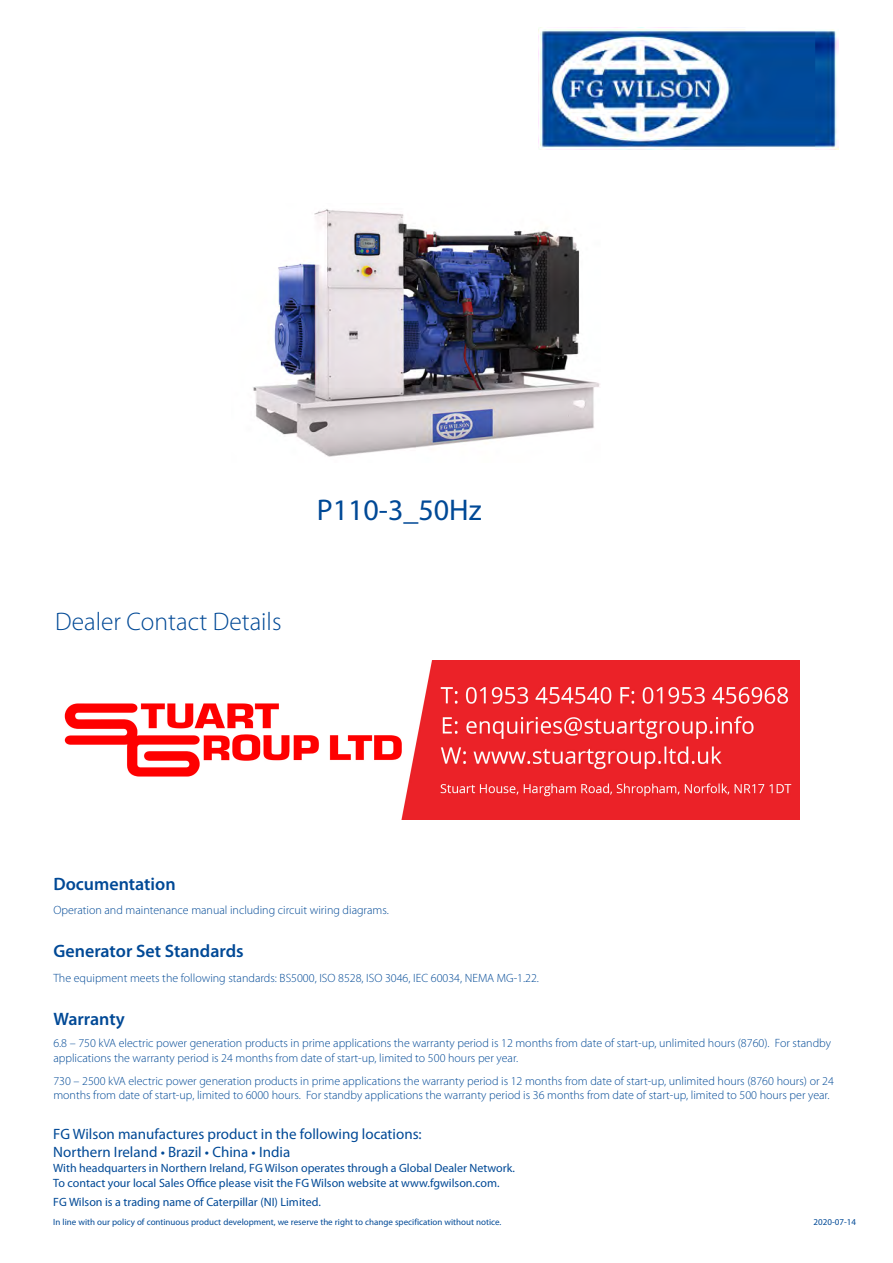
<style>
.page{position:relative;width:893px;height:1263px;background:#fff}
.page>*{position:absolute;margin:0;border:0;box-sizing:border-box;transform-origin:0 0}
.t1{font:30px "Myriad Pro";color:#004996}
.t2{font:300 25.5px "Myriad Pro";color:#004996}
.t3{font:600 18px "Myriad Pro";color:#004996}
.t4{font:15px/18px "Myriad Pro";color:#004996}
.t5{font:300 12px/14.4px "Myriad Pro";color:#004996}
.t6{font:12px/15px "Myriad Pro";color:#004996}
.t7{font:9px "Myriad Pro";color:#004996}
</style>
<div class="page">
<img style="left:538px;top:28px;width:300px;height:121px">
<img style="left:253px;top:209px;width:347px;height:248px">
<img style="left:64px;top:661px;width:736px;height:159px">
<h2 class="t2" style="left:55px;top:607px;width:228px">Dealer Contact Details</h2>
<h1 class="t1" style="left:317px;top:491px;width:166px">P110-3_50Hz</h1>
<h3 class="t3" style="left:53px;top:872px;width:124px">Documentation</h3>
<p class="t5" style="left:53px;top:903px;width:337px">Operation and maintenance manual including circuit wiring diagrams.</p>
<h3 class="t3" style="left:53px;top:939px;width:192px">Generator Set Standards</h3>
<p class="t5" style="left:53px;top:970px;width:487px">The equipment meets the following standards: BS5000, ISO 8528, ISO 3046, IEC 60034, NEMA MG-1.22.</p>
<h3 class="t3" style="left:53px;top:1007px;width:73px">Warranty</h3>
<p class="t5" style="left:53px;top:1036px;width:779px">6.8 – 750 kVA electric power generation products in prime applications the warranty period is 12 months from date of start-up, unlimited hours (8760). For standby applications the warranty period is 24 months from date of start-up, limited to 500 hours per year.</p>
<p class="t5" style="left:53px;top:1073px;width:782px">730 – 2500 kVA electric power generation products in prime applications the warranty period is 12 months from date of start-up, unlimited hours (8760 hours) or 24 months from date of start-up, limited to 6000 hours. For standby applications the warranty period is 36 months from date of start-up, limited to 500 hours per year.</p>
<p class="t4" style="left:53px;top:1124px;width:370px">FG Wilson manufactures product in the following locations:<br>Northern Ireland • Brazil • China • India</p>
<p class="t6" style="left:53px;top:1160px;width:463px">With headquarters in Northern Ireland, FG Wilson operates through a Global Dealer Network.<br>To contact your local Sales Office please visit the FG Wilson website at www.fgwilson.com.</p>
<p class="t6" style="left:53px;top:1194px;width:269px">FG Wilson is a trading name of Caterpillar (NI) Limited.</p>
<p class="t7" style="left:53px;top:1216px;width:450px">In line with our policy of continuous product development, we reserve the right to change specification without notice.</p>
<p class="t7" style="left:814px;top:1216px;width:44px">2020-07-14</p>
</div>
